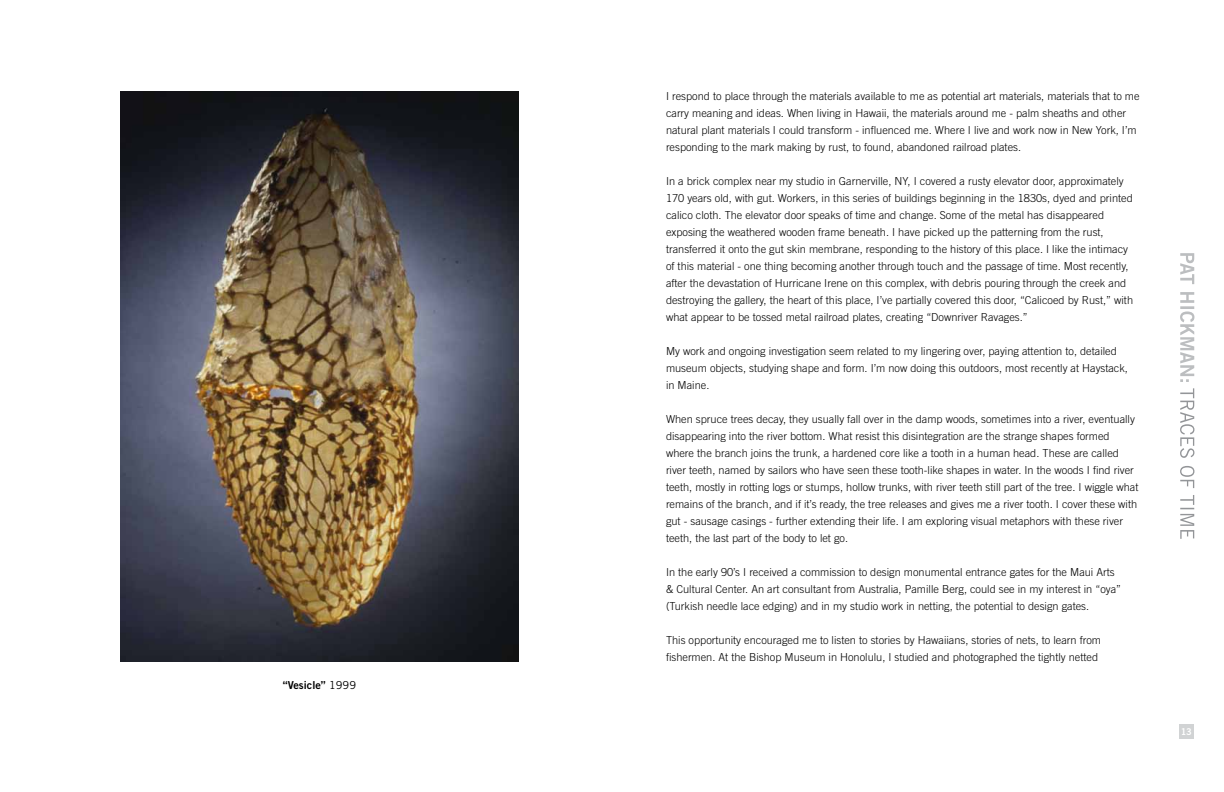
<style>
.page{position:relative;width:1224px;height:792px;background:#fff}
.page>*{position:absolute;margin:0;border:0;box-sizing:border-box;transform-origin:0 0}
.t1{font:300 11px/17px "Trade Gothic";color:#000}
.t2{font:11px "Trade Gothic Bold Two";color:#000}
.t3{font:9.3px "Trade Gothic Bold Two";color:#fff}
.s1{font-family:"Trade Gothic"}
</style>
<div class="page">
<svg style="left:1180px;top:388px;width:14px;height:151px"></svg>
<svg style="left:1180px;top:253px;width:14px;height:129px"></svg>
<img style="left:121px;top:91px;width:397px;height:571px">
<div style="left:1179px;top:724px;width:15px;height:15px;background:#d1d3d4"></div>
<p class="t2" style="left:283px;top:678px;width:75px">“Vesicle” <span class="s1">1999</span></p>
<p class="t1" style="left:666px;top:87px;width:475px">I respond to place through the materials available to me as potential art materials, materials that to me carry meaning and ideas. When living in Hawaii, the materials around me - palm sheaths and other natural plant materials I could transform - influenced me. Where I live and work now in New York, I’m responding to the mark making by rust, to found, abandoned railroad plates.</p>
<p class="t1" style="left:666px;top:172px;width:469px">In a brick complex near my studio in Garnerville, NY, I covered a rusty elevator door, approximately 170 years old, with gut. Workers, in this series of buildings beginning in the 1830s, dyed and printed calico cloth. The elevator door speaks of time and change. Some of the metal has disappeared exposing the weathered wooden frame beneath. I have picked up the patterning from the rust, transferred it onto the gut skin membrane, responding to the history of this place. I like the intimacy of this material - one thing becoming another through touch and the passage of time. Most recently, after the devastation of Hurricane Irene on this complex, with debris pouring through the creek and destroying the gallery, the heart of this place, I’ve partially covered this door, “Calicoed by Rust,” with what appear to be tossed metal railroad plates, creating “Downriver Ravages.”</p>
<p class="t1" style="left:666px;top:342px;width:464px">My work and ongoing investigation seem related to my lingering over, paying attention to, detailed museum objects, studying shape and form. I’m now doing this outdoors, most recently at Haystack, in Maine.</p>
<p class="t1" style="left:666px;top:410px;width:474px">When spruce trees decay, they usually fall over in the damp woods, sometimes into a river, eventually disappearing into the river bottom. What resist this disintegration are the strange shapes formed where the branch joins the trunk, a hardened core like a tooth in a human head. These are called river teeth, named by sailors who have seen these tooth-like shapes in water. In the woods I find river teeth, mostly in rotting logs or stumps, hollow trunks, with river teeth still part of the tree. I wiggle what remains of the branch, and if it’s ready, the tree releases and gives me a river tooth. I cover these with gut - sausage casings - further extending their life. I am exploring visual metaphors with these river teeth, the last part of the body to let go.</p>
<p class="t1" style="left:666px;top:563px;width:457px">In the early 90’s I received a commission to design monumental entrance gates for the Maui Arts &amp; Cultural Center. An art consultant from Australia, Pamille Berg, could see in my interest in “oya” (Turkish needle lace edging) and in my studio work in netting, the potential to design gates.</p>
<p class="t1" style="left:666px;top:631px;width:437px">This opportunity encouraged me to listen to stories by Hawaiians, stories of nets, to learn from fishermen. At the Bishop Museum in Honolulu, I studied and photographed the tightly netted</p>
<p class="t3" style="left:1181px;top:726px;width:13px">13</p>
</div>
